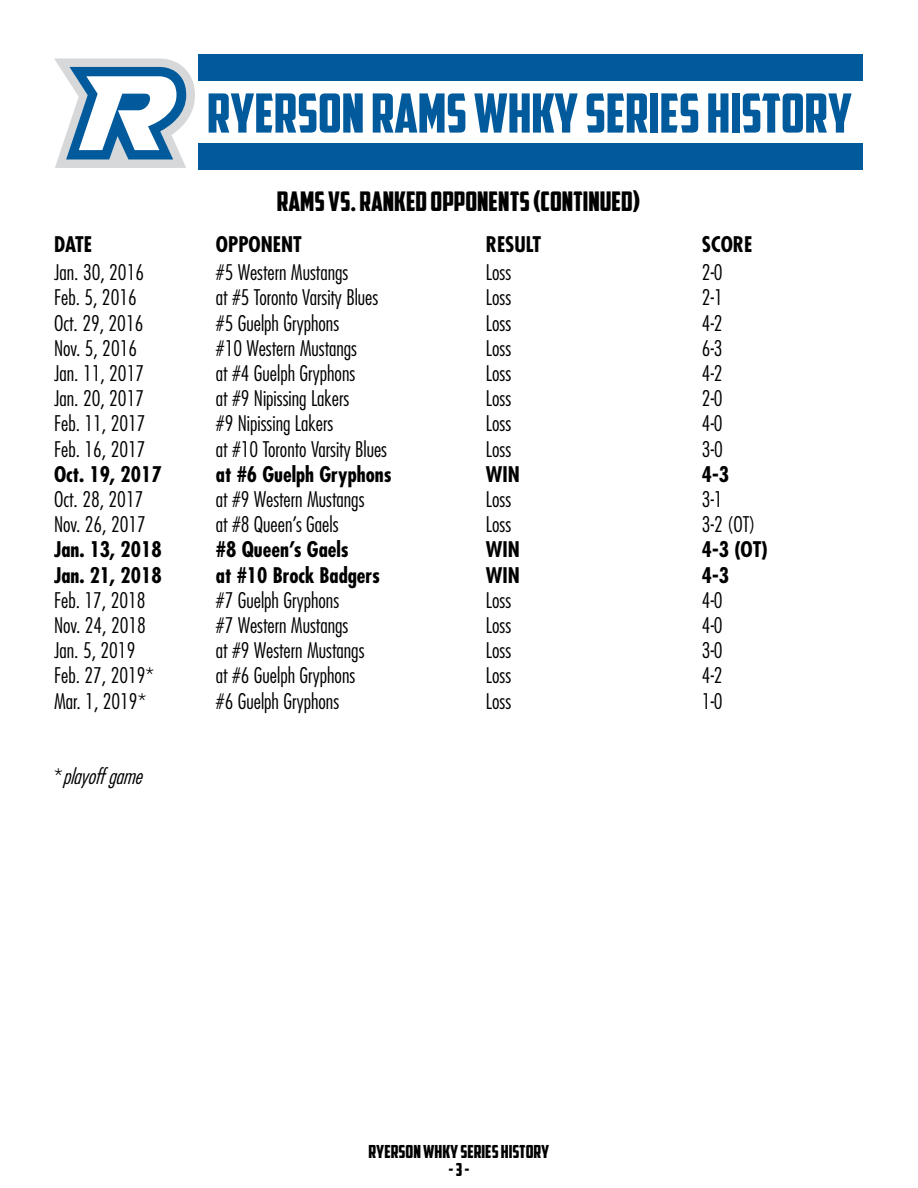
<style>
.page{position:relative;width:918px;height:1188px;background:#fff}
.page>*{position:absolute;margin:0;border:0;box-sizing:border-box;transform-origin:0 0}
.t1{font:54px "American Captain";color:#005a9c}
.t2{font:27px "American Captain";color:#000}
.t3{font:300 condensed 21px "Futura Std";color:#000}
.t4{font:700 condensed 21px "Futura Std";color:#000}
.t5{font:italic 300 condensed 21px "Futura Std";color:#000}
.t6{font:18px "American Captain";color:#000}
.s1{font-style:normal}
</style>
<div class="page">
<svg style="left:54px;top:58px;width:141px;height:110px"></svg>
<div style="left:199px;top:55px;width:664px;height:115px;background:#005a9c"></div>
<div style="left:197px;top:82px;width:670px;height:61px;background:#fff"></div>
<h1 class="t1" style="left:207px;top:81px;width:647px">RYERSON RAMS WHKY SERIES HISTORY</h1>
<p class="t2" style="left:277px;top:185px;width:365px">RAMS VS. RANKED OPPONENTS (CONTINUED)</p>
<p class="t4" style="left:54px;top:231px;width:39px">DATE</p>
<p class="t4" style="left:216px;top:231px;width:87px">OPPONENT</p>
<p class="t4" style="left:486px;top:231px;width:57px">RESULT</p>
<p class="t4" style="left:702px;top:231px;width:52px">SCORE</p>
<p class="t3" style="left:54px;top:260px;width:92px">Jan. 30, 2016</p>
<p class="t3" style="left:216px;top:260px;width:134px">#5 Western Mustangs</p>
<p class="t3" style="left:486px;top:260px;width:27px">Loss</p>
<p class="t3" style="left:702px;top:260px;width:22px">2-0</p>
<p class="t3" style="left:54px;top:285px;width:84px">Feb. 5, 2016</p>
<p class="t3" style="left:216px;top:285px;width:164px">at #5 Toronto Varsity Blues</p>
<p class="t3" style="left:486px;top:285px;width:27px">Loss</p>
<p class="t3" style="left:702px;top:285px;width:22px">2-1</p>
<p class="t3" style="left:54px;top:310px;width:91px">Oct. 29, 2016</p>
<p class="t3" style="left:216px;top:310px;width:125px">#5 Guelph Gryphons</p>
<p class="t3" style="left:486px;top:310px;width:27px">Loss</p>
<p class="t3" style="left:702px;top:310px;width:22px">4-2</p>
<p class="t3" style="left:54px;top:336px;width:85px">Nov. 5, 2016</p>
<p class="t3" style="left:216px;top:336px;width:143px">#10 Western Mustangs</p>
<p class="t3" style="left:486px;top:336px;width:27px">Loss</p>
<p class="t3" style="left:702px;top:336px;width:22px">6-3</p>
<p class="t3" style="left:54px;top:361px;width:92px">Jan. 11, 2017</p>
<p class="t3" style="left:216px;top:361px;width:141px">at #4 Guelph Gryphons</p>
<p class="t3" style="left:486px;top:361px;width:27px">Loss</p>
<p class="t3" style="left:702px;top:361px;width:22px">4-2</p>
<p class="t3" style="left:54px;top:386px;width:92px">Jan. 20, 2017</p>
<p class="t3" style="left:216px;top:386px;width:135px">at #9 Nipissing Lakers</p>
<p class="t3" style="left:486px;top:386px;width:27px">Loss</p>
<p class="t3" style="left:702px;top:386px;width:22px">2-0</p>
<p class="t3" style="left:54px;top:411px;width:93px">Feb. 11, 2017</p>
<p class="t3" style="left:216px;top:411px;width:119px">#9 Nipissing Lakers</p>
<p class="t3" style="left:486px;top:411px;width:27px">Loss</p>
<p class="t3" style="left:702px;top:411px;width:22px">4-0</p>
<p class="t3" style="left:54px;top:436px;width:93px">Feb. 16, 2017</p>
<p class="t3" style="left:216px;top:436px;width:173px">at #10 Toronto Varsity Blues</p>
<p class="t3" style="left:486px;top:436px;width:27px">Loss</p>
<p class="t3" style="left:702px;top:436px;width:22px">3-0</p>
<p class="t4" style="left:54px;top:461px;width:109px">Oct. 19, 2017</p>
<p class="t4" style="left:216px;top:461px;width:177px">at #6 Guelph Gryphons</p>
<p class="t4" style="left:486px;top:461px;width:36px">WIN</p>
<p class="t4" style="left:702px;top:461px;width:29px">4-3</p>
<p class="t3" style="left:54px;top:487px;width:91px">Oct. 28, 2017</p>
<p class="t3" style="left:216px;top:487px;width:150px">at #9 Western Mustangs</p>
<p class="t3" style="left:486px;top:487px;width:27px">Loss</p>
<p class="t3" style="left:702px;top:487px;width:22px">3-1</p>
<p class="t3" style="left:54px;top:512px;width:93px">Nov. 26, 2017</p>
<p class="t3" style="left:216px;top:512px;width:124px">at #8 Queen’s Gaels</p>
<p class="t3" style="left:486px;top:512px;width:27px">Loss</p>
<p class="t3" style="left:702px;top:512px;width:55px">3-2 (OT)</p>
<p class="t4" style="left:54px;top:537px;width:109px">Jan. 13, 2018</p>
<p class="t4" style="left:216px;top:537px;width:134px">#8 Queen’s Gaels</p>
<p class="t4" style="left:486px;top:537px;width:36px">WIN</p>
<p class="t4" style="left:702px;top:537px;width:67px">4-3 (OT)</p>
<p class="t4" style="left:54px;top:562px;width:109px">Jan. 21, 2018</p>
<p class="t4" style="left:216px;top:562px;width:166px">at #10 Brock Badgers</p>
<p class="t4" style="left:486px;top:562px;width:36px">WIN</p>
<p class="t4" style="left:702px;top:562px;width:29px">4-3</p>
<p class="t3" style="left:54px;top:588px;width:93px">Feb. 17, 2018</p>
<p class="t3" style="left:216px;top:588px;width:125px">#7 Guelph Gryphons</p>
<p class="t3" style="left:486px;top:588px;width:27px">Loss</p>
<p class="t3" style="left:702px;top:588px;width:22px">4-0</p>
<p class="t3" style="left:54px;top:613px;width:93px">Nov. 24, 2018</p>
<p class="t3" style="left:216px;top:613px;width:134px">#7 Western Mustangs</p>
<p class="t3" style="left:486px;top:613px;width:27px">Loss</p>
<p class="t3" style="left:702px;top:613px;width:22px">4-0</p>
<p class="t3" style="left:54px;top:638px;width:83px">Jan. 5, 2019</p>
<p class="t3" style="left:216px;top:638px;width:150px">at #9 Western Mustangs</p>
<p class="t3" style="left:486px;top:638px;width:27px">Loss</p>
<p class="t3" style="left:702px;top:638px;width:22px">3-0</p>
<p class="t3" style="left:54px;top:663px;width:102px">Feb. 27, 2019*</p>
<p class="t3" style="left:216px;top:663px;width:141px">at #6 Guelph Gryphons</p>
<p class="t3" style="left:486px;top:663px;width:27px">Loss</p>
<p class="t3" style="left:702px;top:663px;width:22px">4-2</p>
<p class="t3" style="left:54px;top:688px;width:94px">Mar. 1, 2019*</p>
<p class="t3" style="left:216px;top:688px;width:125px">#6 Guelph Gryphons</p>
<p class="t3" style="left:486px;top:688px;width:27px">Loss</p>
<p class="t3" style="left:702px;top:688px;width:22px">1-0</p>
<p class="t5" style="left:54px;top:764px;width:96px"><span class="s1">*</span> playoffgame</p>
<p class="t6" style="left:369px;top:1141px;width:182px">RYERSON WHKY SERIES HISTORY</p>
<p class="t6" style="left:448px;top:1159px;width:23px">- 3 -</p>
</div>
